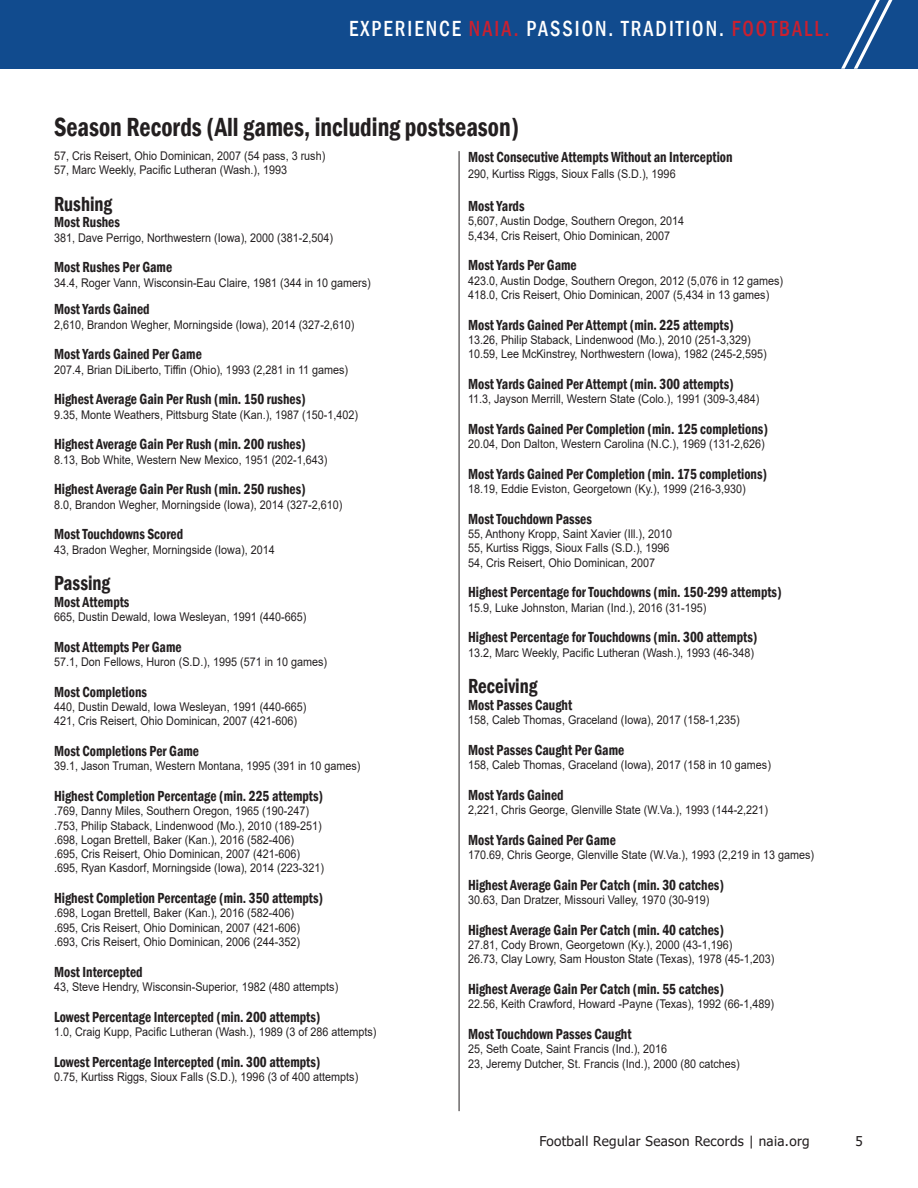
<style>
.page{position:relative;width:918px;height:1188px;background:#fff}
.page>*{position:absolute;margin:0;border:0;box-sizing:border-box;transform-origin:0 0}
.t1{font:600 condensed 27px "Franklin Gothic";color:#231f20;scale:.9 1}
.t2{font:500 condensed 22.5px "Franklin Gothic";letter-spacing:.1em;color:#fff;scale:.9 1}
.t3{font:600 condensed 21px "Franklin Gothic";color:#231f20;scale:.9 1}
.t4{font:600 condensed 15px "Franklin Gothic";color:#231f20;scale:.9 1}
.t5{font:13.5px "Tahoma";letter-spacing:.025em;color:#231f20}
.t6{font:12px/14.2px "Arial";color:#231f20;scale:.9 1}
.s1{color:#ca2030}
</style>
<div class="page">
<hr style="left:459px;top:151px;width:1px;height:960px;background:#231f20">
<div style="left:1px;top:0;width:917px;height:69px;background:#114b8e"></div>
<svg style="left:841px;top:0;width:52px;height:69px"></svg>
<h2 class="t2" style="left:349px;top:14px;width:535px">EXPERIENCE <span class="s1">NAIA.</span> PASSION. TRADITION. <span class="s1">FOOTBALL.</span></h2>
<h1 class="t1" style="left:54px;top:109px;width:518px">Season Records (All games, including postseason)</h1>
<p class="t6" style="left:54px;top:148px;width:303px">57, Cris Reisert, Ohio Dominican, 2007 (54 pass, 3 rush)<br>57, Marc Weekly, Pacific Lutheran (Wash.), 1993</p>
<h3 class="t3" style="left:54px;top:190px;width:66px">Rushing</h3>
<p class="t4" style="left:54px;top:212px;width:75px">Most Rushes</p>
<p class="t6" style="left:54px;top:230px;width:312px">381, Dave Perrigo, Northwestern (Iowa), 2000 (381-2,504)</p>
<p class="t4" style="left:54px;top:257px;width:133px">Most Rushes Per Game</p>
<p class="t6" style="left:54px;top:275px;width:353px">34.4, Roger Vann, Wisconsin-Eau Claire, 1981 (344 in 10 gamers)</p>
<p class="t4" style="left:54px;top:299px;width:108px">Most Yards Gained</p>
<p class="t6" style="left:54px;top:317px;width:335px">2,610, Brandon Wegher, Morningside (Iowa), 2014 (327-2,610)</p>
<p class="t4" style="left:54px;top:344px;width:166px">Most Yards Gained Per Game</p>
<p class="t6" style="left:54px;top:362px;width:328px">207.4, Brian DiLiberto, Tiffin (Ohio), 1993 (2,281 in 11 games)</p>
<p class="t4" style="left:54px;top:389px;width:281px">Highest Average Gain Per Rush (min. 150 rushes)</p>
<p class="t6" style="left:54px;top:407px;width:339px">9.35, Monte Weathers, Pittsburg State (Kan.), 1987 (150-1,402)</p>
<p class="t4" style="left:54px;top:434px;width:281px">Highest Average Gain Per Rush (min. 200 rushes)</p>
<p class="t6" style="left:54px;top:452px;width:305px">8.13, Bob White, Western New Mexico, 1951 (202-1,643)</p>
<p class="t4" style="left:54px;top:479px;width:281px">Highest Average Gain Per Rush (min. 250 rushes)</p>
<p class="t6" style="left:54px;top:497px;width:322px">8.0, Brandon Wegher, Morningside (Iowa), 2014 (327-2,610)</p>
<p class="t4" style="left:54px;top:524px;width:145px">Most Touchdowns Scored</p>
<p class="t6" style="left:54px;top:542px;width:247px">43, Bradon Wegher, Morningside (Iowa), 2014</p>
<h3 class="t3" style="left:54px;top:569px;width:64px">Passing</h3>
<p class="t4" style="left:54px;top:592px;width:85px">Most Attempts</p>
<p class="t6" style="left:54px;top:610px;width:282px">665, Dustin Dewald, Iowa Wesleyan, 1991 (440-665)</p>
<p class="t4" style="left:54px;top:637px;width:143px">Most Attempts Per Game</p>
<p class="t6" style="left:54px;top:655px;width:305px">57.1, Don Fellows, Huron (S.D.), 1995 (571 in 10 games)</p>
<p class="t4" style="left:54px;top:682px;width:105px">Most Completions</p>
<p class="t6" style="left:54px;top:700px;width:282px">440, Dustin Dewald, Iowa Wesleyan, 1991 (440-665)<br>421, Cris Reisert, Ohio Dominican, 2007 (421-606)</p>
<p class="t4" style="left:54px;top:741px;width:163px">Most Completions Per Game</p>
<p class="t6" style="left:54px;top:759px;width:342px">39.1, Jason Truman, Western Montana, 1995 (391 in 10 games)</p>
<p class="t4" style="left:54px;top:786px;width:301px">Highest Completion Percentage (min. 225 attempts)</p>
<p class="t6" style="left:54px;top:804px;width:302px">.769, Danny Miles, Southern Oregon, 1965 (190-247) .753, Philip Staback, Lindenwood (Mo.), 2010 (189-251) .698, Logan Brettell, Baker (Kan.), 2016 (582-406)<br>.695, Cris Reisert, Ohio Dominican, 2007 (421-606) .695, Ryan Kasdorf, Morningside (Iowa), 2014 (223-321)</p>
<p class="t4" style="left:54px;top:888px;width:301px">Highest Completion Percentage (min. 350 attempts)</p>
<p class="t6" style="left:54px;top:906px;width:275px">.698, Logan Brettell, Baker (Kan.), 2016 (582-406) .695, Cris Reisert, Ohio Dominican, 2007 (421-606) .693, Cris Reisert, Ohio Dominican, 2006 (244-352)</p>
<p class="t4" style="left:54px;top:962px;width:100px">Most Intercepted</p>
<p class="t6" style="left:54px;top:979px;width:317px">43, Steve Hendry, Wisconsin-Superior, 1982 (480 attempts)</p>
<p class="t4" style="left:54px;top:1007px;width:298px">Lowest Percentage Intercepted (min. 200 attempts)</p>
<p class="t6" style="left:54px;top:1024px;width:360px">1.0, Craig Kupp, Pacific Lutheran (Wash.), 1989 (3 of 286 attempts)</p>
<p class="t4" style="left:54px;top:1052px;width:298px">Lowest Percentage Intercepted (min. 300 attempts)</p>
<p class="t6" style="left:54px;top:1069px;width:340px">0.75, Kurtiss Riggs, Sioux Falls (S.D.), 1996 (3 of 400 attempts)</p>
<p class="t4" style="left:468px;top:147px;width:295px">Most Consecutive Attempts Without an Interception</p>
<p class="t6" style="left:468px;top:167px;width:232px">290, Kurtiss Riggs, Sioux Falls (S.D.), 1996</p>
<p class="t4" style="left:468px;top:196px;width:64px">Most Yards</p>
<p class="t6" style="left:468px;top:214px;width:242px">5,607, Austin Dodge, Southern Oregon, 2014<br>5,434, Cris Reisert, Ohio Dominican, 2007</p>
<p class="t4" style="left:468px;top:255px;width:122px">Most Yards Per Game</p>
<p class="t6" style="left:468px;top:273px;width:352px">423.0, Austin Dodge, Southern Oregon, 2012 (5,076 in 12 games)<br>418.0, Cris Reisert, Ohio Dominican, 2007 (5,434 in 13 games)</p>
<p class="t4" style="left:468px;top:315px;width:297px">Most Yards Gained Per Attempt (min. 225 attempts)</p>
<p class="t6" style="left:468px;top:332px;width:333px">13.26, Philip Staback, Lindenwood (Mo.), 2010 (251-3,329)<br>10.59, Lee McKinstrey, Northwestern (Iowa), 1982 (245-2,595)</p>
<p class="t4" style="left:468px;top:374px;width:297px">Most Yards Gained Per Attempt (min. 300 attempts)</p>
<p class="t6" style="left:468px;top:392px;width:325px">11.3, Jayson Merrill, Western State (Colo.), 1991 (309-3,484)</p>
<p class="t4" style="left:468px;top:419px;width:335px">Most Yards Gained Per Completion (min. 125 completions)</p>
<p class="t6" style="left:468px;top:437px;width:331px">20.04, Don Dalton, Western Carolina (N.C.), 1969 (131-2,626)</p>
<p class="t4" style="left:468px;top:464px;width:334px">Most Yards Gained Per Completion (min. 175 completions)</p>
<p class="t6" style="left:468px;top:482px;width:310px">18.19, Eddie Eviston, Georgetown (Ky.), 1999 (216-3,930)</p>
<p class="t4" style="left:468px;top:509px;width:139px">Most Touchdown Passes</p>
<p class="t6" style="left:468px;top:527px;width:228px">55, Anthony Kropp, Saint Xavier (Ill.), 2010<br>55, Kurtiss Riggs, Sioux Falls (S.D.), 1996<br>54, Cris Reisert, Ohio Dominican, 2007</p>
<p class="t4" style="left:468px;top:582px;width:350px">Highest Percentage for Touchdowns (min. 150-299 attempts)</p>
<p class="t6" style="left:468px;top:600px;width:266px">15.9, Luke Johnston, Marian (Ind.), 2016 (31-195)</p>
<p class="t4" style="left:468px;top:627px;width:323px">Highest Percentage for Touchdowns (min. 300 attempts)</p>
<p class="t6" style="left:468px;top:645px;width:319px">13.2, Marc Weekly, Pacific Lutheran (Wash.), 1993 (46-348)</p>
<h3 class="t3" style="left:468px;top:672px;width:79px">Receiving</h3>
<p class="t4" style="left:468px;top:695px;width:117px">Most Passes Caught</p>
<p class="t6" style="left:468px;top:713px;width:303px">158, Caleb Thomas, Graceland (Iowa), 2017 (158-1,235)</p>
<p class="t4" style="left:468px;top:740px;width:175px">Most Passes Caught Per Game</p>
<p class="t6" style="left:468px;top:758px;width:338px">158, Caleb Thomas, Graceland (Iowa), 2017 (158 in 10 games)</p>
<p class="t4" style="left:468px;top:785px;width:108px">Most Yards Gained</p>
<p class="t6" style="left:468px;top:803px;width:335px">2,221, Chris George, Glenville State (W.Va.), 1993 (144-2,221)</p>
<p class="t4" style="left:468px;top:830px;width:166px">Most Yards Gained Per Game</p>
<p class="t6" style="left:468px;top:848px;width:386px">170.69, Chris George, Glenville State (W.Va.), 1993 (2,219 in 13 games)</p>
<p class="t4" style="left:468px;top:875px;width:286px">Highest Average Gain Per Catch (min. 30 catches)</p>
<p class="t6" style="left:468px;top:893px;width:270px">30.63, Dan Dratzer, Missouri Valley, 1970 (30-919)</p>
<p class="t4" style="left:468px;top:920px;width:286px">Highest Average Gain Per Catch (min. 40 catches)</p>
<p class="t6" style="left:468px;top:938px;width:342px">27.81, Cody Brown, Georgetown (Ky.), 2000 (43-1,196)<br>26.73, Clay Lowry, Sam Houston State (Texas), 1978 (45-1,203)</p>
<p class="t4" style="left:468px;top:979px;width:286px">Highest Average Gain Per Catch (min. 55 catches)</p>
<p class="t6" style="left:468px;top:997px;width:342px">22.56, Keith Crawford, Howard ‑Payne (Texas), 1992 (66-1,489)</p>
<p class="t4" style="left:468px;top:1024px;width:183px">Most Touchdown Passes Caught</p>
<p class="t6" style="left:468px;top:1042px;width:304px">25, Seth Coate, Saint Francis (Ind.), 2016<br>23, Jeremy Dutcher, St. Francis (Ind.), 2000 (80 catches)</p>
<p class="t5" style="left:539px;top:1132px;width:272px">Football Regular Season Records | naia.org</p>
<p class="t5" style="left:856px;top:1132px;width:9px">5</p>
</div>
